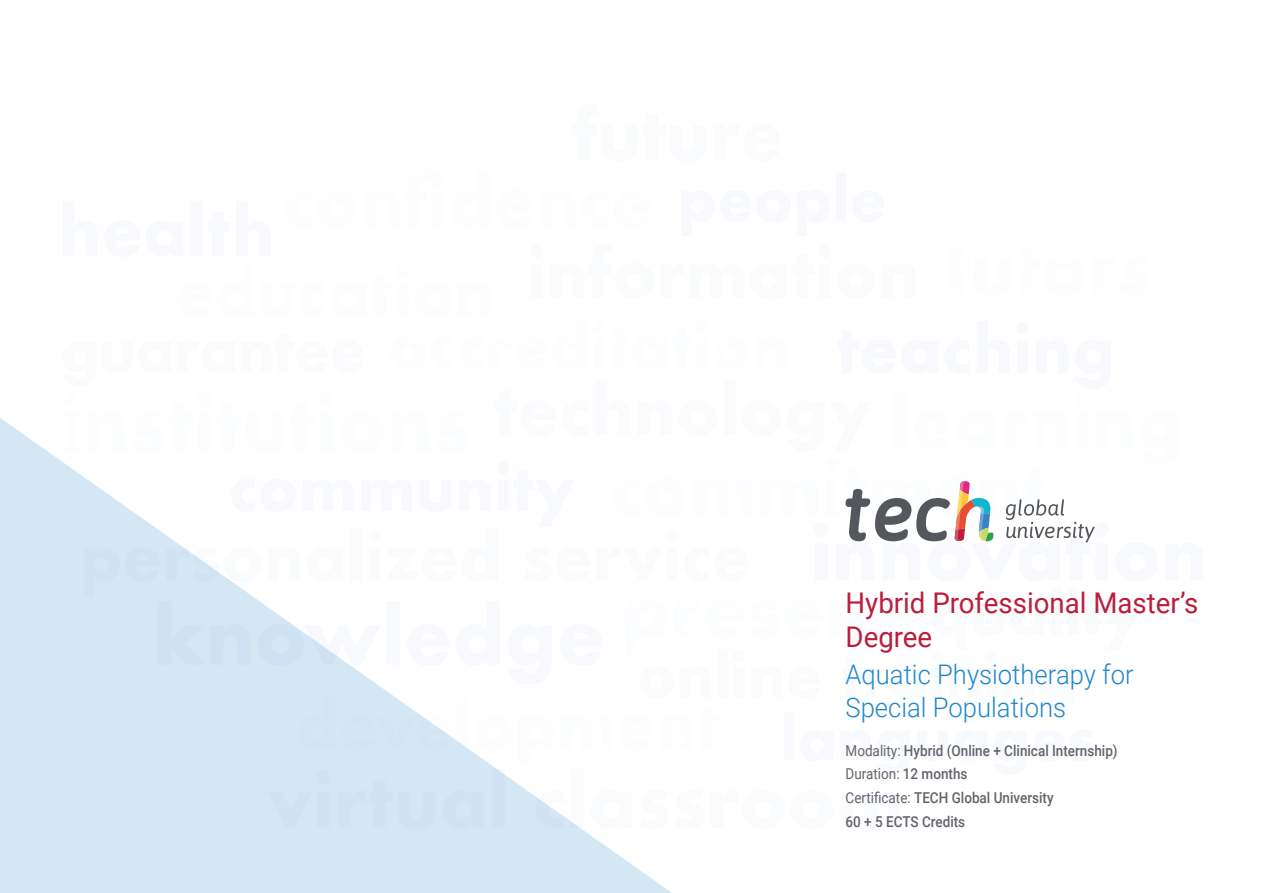
<style>
.page{position:relative;width:1263px;height:893px;background:#fff}
.page>*{position:absolute;margin:0;border:0;box-sizing:border-box;transform-origin:0 0}
.t1{font:28.5px/34.2px "Roboto";color:#ba1e3c}
.t2{font:300 27px/33px "Roboto";color:#2287c9;scale:.95 1}
.t3{font:500 15px/23.7px "Roboto";color:#61646a;scale:.9 1}
.s1{font-weight:400}
</style>
<div class="page">
<div style="left:0;top:418px;width:672px;height:475px;background:#d4e7f4"></div>
<svg style="left:63px;top:418px;width:1032px;height:411px"></svg>
<h1 class="t1" style="left:845px;top:584px;width:354px">Hybrid Professional Master’s<br>Degree</h1>
<h2 class="t2" style="left:845px;top:657px;width:305px">Aquatic Physiotherapy for<br>Special Populations</h2>
<p class="t3" style="left:845px;top:738px;width:304px"><span class="s1">Modality:</span> Hybrid (Online + Clinical Internship)<br><span class="s1">Duration:</span> 12 months<br><span class="s1">Certificate:</span> TECH Global University<br>60 + 5 ECTS Credits</p>
</div>
